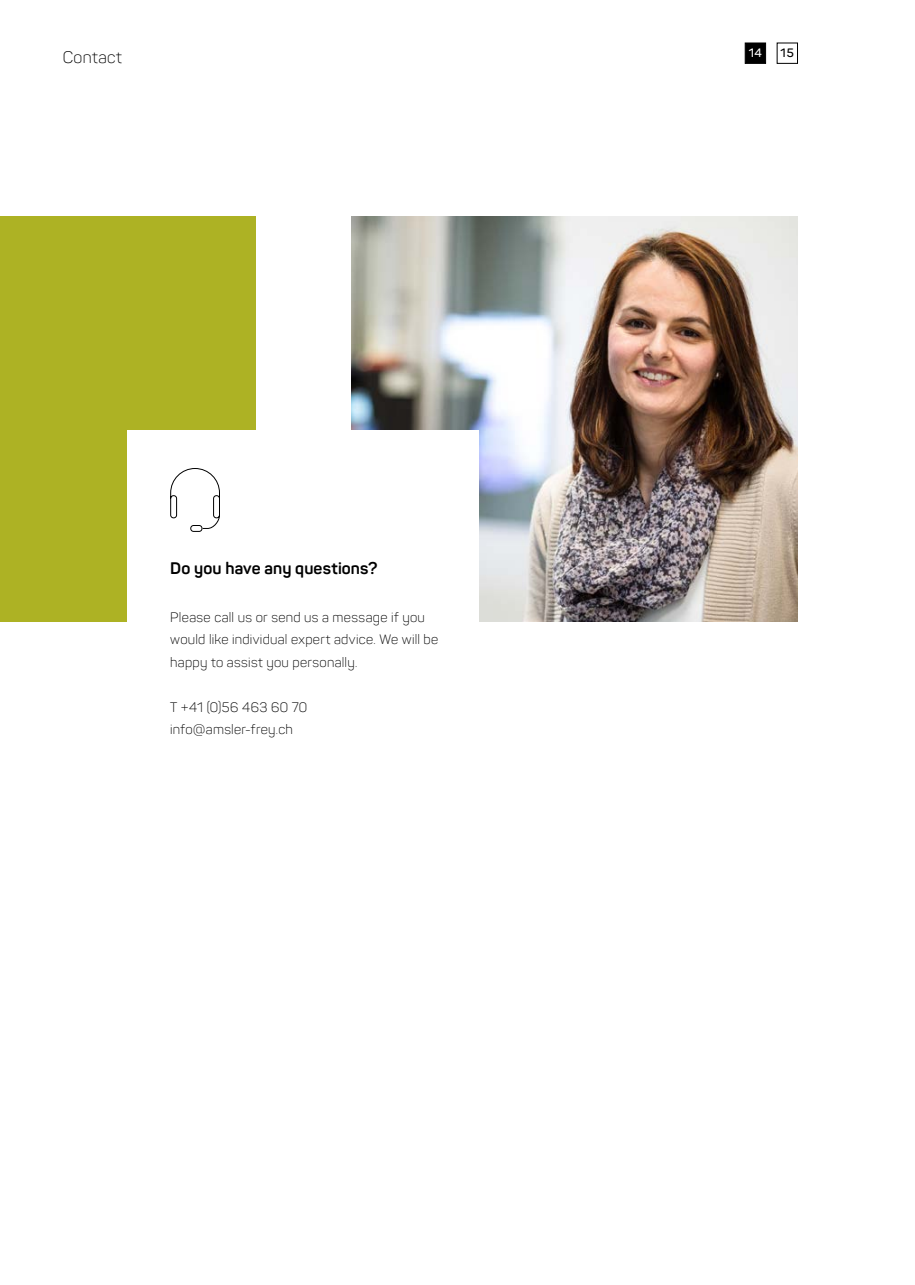
<style>
.page{position:relative;width:915px;height:1285px;background:#fff}
.page>*{position:absolute;margin:0;border:0;box-sizing:border-box;transform-origin:0 0}
.t1{font:700 16.5px "Panton";letter-spacing:.005em;color:#000}
.t2{font:300 16.5px "Panton";letter-spacing:.025em;color:#000}
.t3{font:300 13.5px/22.5px "Panton";letter-spacing:.02em;color:#000}
.t4{font:600 12px "Panton";color:#fff}
.t5{font:600 12px "Panton";color:#000}
</style>
<div class="page">
<div style="left:744px;top:43px;width:21px;height:21px;background:#000;border:1px solid #000"></div>
<img style="left:351px;top:216px;width:446px;height:405px">
<div style="left:0;top:216px;width:255px;height:405px;background:#adb224"></div>
<div style="left:128px;top:430px;width:350px;height:282px;background:#fff"></div>
<svg style="left:170px;top:468px;width:50px;height:64px"></svg>
<p class="t2" style="left:63px;top:47px;width:60px">Contact</p>
<p class="t1" style="left:170px;top:557px;width:209px">Do you have any questions?</p>
<p class="t3" style="left:170px;top:605px;width:269px">Please call us or send us a message if you would like individual expert advice. We will be happy to assist you personally.</p>
<p class="t3" style="left:170px;top:695px;width:139px">T +41 (0)56 463 60 70 info@amsler-frey.ch</p>
<p class="t4" style="left:748px;top:45px;width:15px">14</p>
<p class="t5" style="left:780px;top:45px;width:15px">15</p>
</div>
